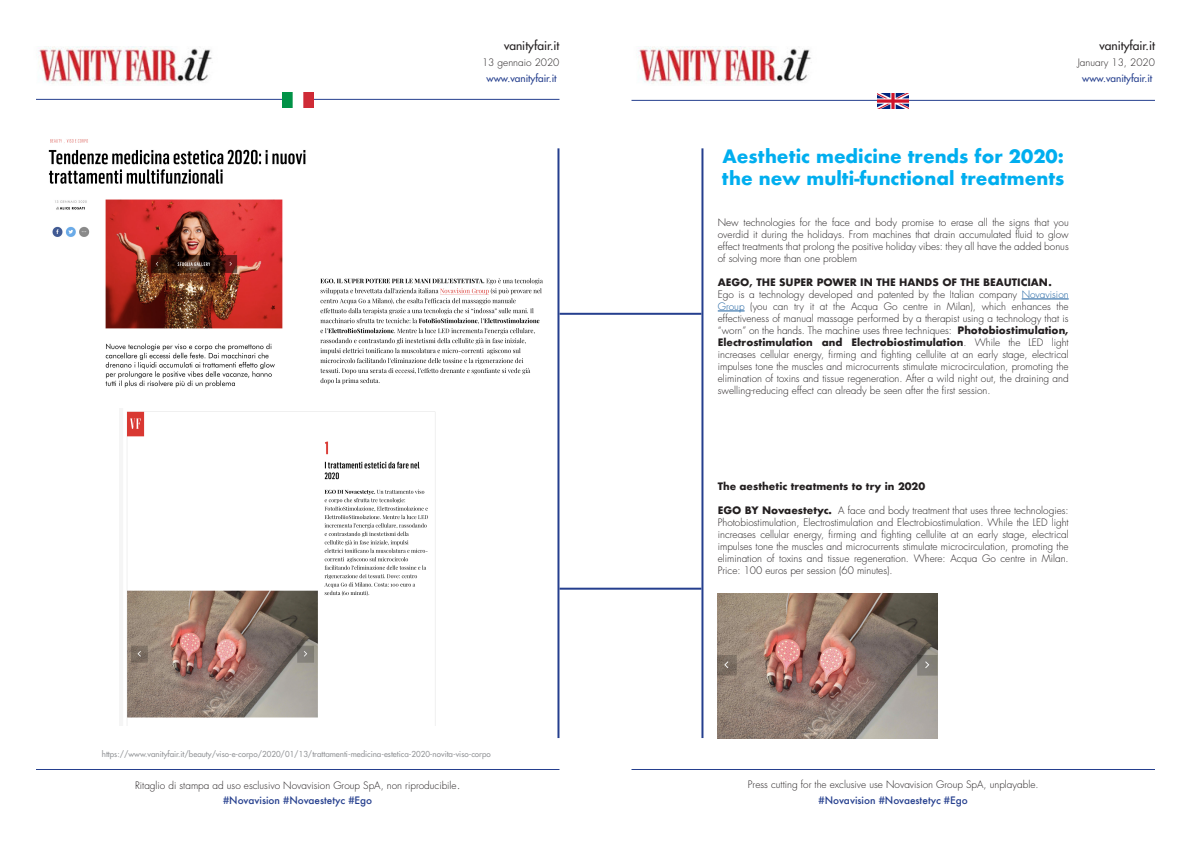
<style>
.page{position:relative;width:1191px;height:842px;background:#fff}
.page>*{position:absolute;margin:0;border:0;box-sizing:border-box;transform-origin:0 0}
.t1{font:700 18px/21.6px "Futura";color:#00aeef}
.t2{font:12px "Futura";color:#231f20}
.t3{font:300 10px/12px "Futura";color:#231f20;text-align:justify}
.t4{font:700 10px "Futura";color:#231f20}
.t5{font:500 10px "Futura";color:#253f8e}
.t6{font:10px "Futura";color:#253f8e}
.t7{font:8px "Futura";color:#939598}
.s1{font-size:12px}
.s2{color:#175d9e}
.s3{font-weight:700}
</style>
<div class="page">
<hr style="left:557px;top:148px;width:2px;height:590px;background:#253f8e">
<hr style="left:36px;top:99px;width:523px;height:1px;background:#253f8e">
<img style="left:282px;top:92px;width:31px;height:16px">
<hr style="left:36px;top:769px;width:523px;height:1px;background:#253f8e">
<hr style="left:559px;top:588px;width:142px;height:2px;background:#253f8e">
<hr style="left:559px;top:313px;width:142px;height:2px;background:#253f8e">
<hr style="left:1021px;top:299px;width:47px;height:1px;background:#175d9e">
<svg style="left:718px;top:311px;width:26px;height:1px"></svg>
<hr style="left:701px;top:148px;width:2px;height:590px;background:#253f8e">
<hr style="left:631px;top:100px;width:524px;height:1px;background:#253f8e">
<img style="left:877px;top:93px;width:31px;height:16px">
<hr style="left:631px;top:769px;width:524px;height:1px;background:#253f8e">
<img style="left:38px;top:46px;width:174px;height:38px">
<img style="left:638px;top:46px;width:173px;height:38px">
<img style="left:127px;top:411px;width:309px;height:314px">
<img style="left:717px;top:594px;width:220px;height:144px">
<img style="left:48px;top:139px;width:258px;height:249px">
<img style="left:320px;top:278px;width:223px;height:107px">
<div style="left:37px;top:338px;width:54px;height:70px;background:#fff"></div>
<p class="t2" style="left:504px;top:38px;width:57px">vanityfair.it</p>
<p class="t3" style="left:482px;top:57px;width:79px">13 gennaio 2020</p>
<p class="t6" style="left:486px;top:72px;width:72px">www.vanityfair.it</p>
<p class="t7" style="left:102px;top:749px;width:390px">https://www.vanityfair.it/beauty/viso-e-corpo/2020/01/13/trattamenti-medicina-estetica-2020-novita-viso-corpo</p>
<p class="t3" style="left:135px;top:780px;width:327px">Ritaglio di stampa ad uso esclusivo Novavision Group SpA, non riproducibile<span class="s1">.</span></p>
<p class="t2" style="left:1099px;top:38px;width:57px">vanityfair.it</p>
<p class="t3" style="left:1077px;top:57px;width:79px">January 13, 2020</p>
<p class="t6" style="left:1082px;top:72px;width:72px">www.vanityfair.it</p>
<p class="t1" style="left:722px;top:146px;width:344px">Aesthetic medicine trends for 2020: the new multi-functional treatments</p>
<p class="t3" style="left:718px;top:217px;width:352px">New technologies for the face and body promise to erase all the signs that you overdid it during the holidays. From machines that drain accumulated fluid to glow effect treatments that prolong the positive holiday vibes: they all have the added bonus of solving more than one problem</p>
<p class="t4" style="left:718px;top:275px;width:335px">AEGO, THE SUPER POWER IN THE HANDS OF THE BEAUTICIAN.</p>
<p class="t3" style="left:718px;top:289px;width:352px">Ego is a technology developed and patented by the Italian company <span class="s2">Novavision Group</span> (you can try it at the Acqua Go centre in Milan), which enhances the effectiveness of manual massage performed by a therapist using a technology that is “worn” on the hands. The machine uses three techniques: <span class="s3">Photobiostimulation, Electrostimulation and Electrobiostimulation</span>. While the LED light increases cellular energy, firming and fighting cellulite at an early stage, electrical impulses tone the muscles and microcurrents stimulate microcirculation, promoting the elimination of toxins and tissue regeneration. After a wild night out, the draining and swelling-reducing effect can already be seen after the first session.</p>
<p class="t4" style="left:718px;top:479px;width:209px">The aesthetic treatments to try in 2020</p>
<p class="t3" style="left:718px;top:505px;width:352px"><span class="s3">EGO BY Novaestetyc.</span> A face and body treatment that uses three technologies:<br>Photobiostimulation, Electrostimulation and Electrobiostimulation. While the LED light increases cellular energy, firming and fighting cellulite at an early stage, electrical impulses tone the muscles and microcurrents stimulate microcirculation, promoting the elimination of toxins and tissue regeneration. Where: Acqua Go centre in Milan.<br>Price: 100 euros per session (60 minutes).</p>
<p class="t3" style="left:748px;top:779px;width:292px">Press cutting for the exclusive use Novavision Group SpA, unplayable.</p>
<p class="t5" style="left:223px;top:794px;width:151px">#Novavision #Novaestetyc #Ego</p>
<p class="t5" style="left:818px;top:794px;width:151px">#Novavision #Novaestetyc #Ego</p>
</div>
